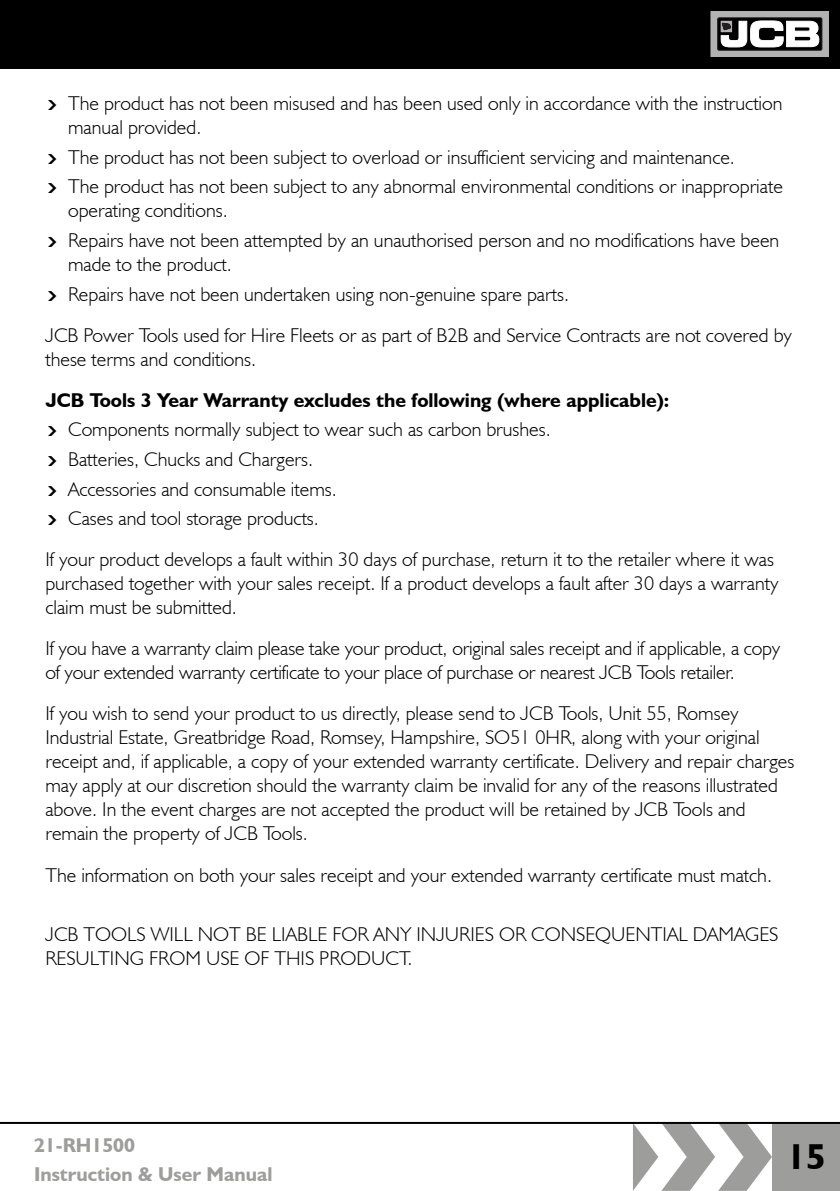
<style>
.page{position:relative;width:840px;height:1191px;background:#fff}
.page>*{position:absolute;margin:0;border:0;box-sizing:border-box;transform-origin:0 0}
.t1{font:700 36px "JCB Euro";color:#000}
.t2{font:300 20px/24px "JCB Euro";color:#000}
.t3{font:700 20px/29.6px "JCB Euro";color:#9d9d9c}
.s1{font-family:"Arrowstfb";font-weight:400;font-size:12px}
.s2{font-weight:700}
</style>
<div class="page">
<svg style="left:633px;top:1124px;width:138px;height:66px"></svg>
<div style="left:771px;top:1123px;width:68px;height:68px;background:#9d9d9c"></div>
<div style="left:0;top:0;width:839px;height:68px;background:#000"></div>
<svg style="left:712px;top:13px;width:114px;height:42px"></svg>
<div style="left:710px;top:11px;width:118px;height:46px;border:1px solid #b3b2b2"></div>
<svg style="left:717px;top:18px;width:104px;height:32px"></svg>
<div style="left:717px;top:18px;width:104px;height:32px;border:1px solid #231f20"></div>
<svg style="left:720px;top:21px;width:98px;height:26px"></svg>
<hr style="left:0;top:1122px;width:839px;height:2px;background:#000">
<p class="t2" style="left:68px;top:91px;width:715px;text-indent:-20px"><span class="s1">M</span> The product has not been misused and has been used only in accordance with the instruction manual provided.</p>
<p class="t2" style="left:48px;top:141px;width:735px;line-height:29.6px"><span class="s1">M</span> The product has not been subject to overload or insufficient servicing and maintenance.<br><span class="s1">M</span> The product has not been subject to any abnormal environmental conditions or inappropriate</p>
<p class="t2" style="left:48px;top:195px;width:732px;line-height:29.6px;text-indent:20px">operating conditions.<br><span class="s1">M</span> Repairs have not been attempted by an unauthorised person and no modifications have been</p>
<p class="t2" style="left:48px;top:249px;width:522px;line-height:29.6px;text-indent:20px">made to the product.<br><span class="s1">M</span> Repairs have not been undertaken using non-genuine spare parts.</p>
<p class="t2" style="left:45px;top:322px;width:747px">JCB Power Tools used for Hire Fleets or as part of B2B and Service Contracts are not covered by these terms and conditions.</p>
<p class="t2" style="left:45px;top:384px;width:625px;line-height:29.6px"><span class="s2">JCB Tools 3 Year Warranty excludes the following (where applicable):<br></span><span class="s1">M</span> Components normally subject to wear such as carbon brushes.<br><span class="s1">M</span> Batteries, Chucks and Chargers.<br><span class="s1">M</span> Accessories and consumable items.<br><span class="s1">M</span> Cases and tool storage products.</p>
<p class="t2" style="left:45px;top:547px;width:734px">If your product develops a fault within 30 days of purchase, return it to the retailer where it was purchased together with your sales receipt. If a product develops a fault after 30 days a warranty claim must be submitted.</p>
<p class="t2" style="left:45px;top:636px;width:736px">If you have a warranty claim please take your product, original sales receipt and if applicable, a copy of your extended warranty certificate to your place of purchase or nearest JCB Tools retailer.</p>
<p class="t2" style="left:45px;top:701px;width:750px">If you wish to send your product to us directly, please send to JCB Tools, Unit 55, Romsey Industrial Estate, Greatbridge Road, Romsey, Hampshire, SO51 0HR, along with your original receipt and, if applicable, a copy of your extended warranty certificate. Delivery and repair charges may apply at our discretion should the warranty claim be invalid for any of the reasons illustrated above. In the event charges are not accepted the product will be retained by JCB Tools and remain the property of JCB Tools.</p>
<p class="t2" style="left:45px;top:862px;width:727px">The information on both your sales receipt and your extended warranty certificate must match.</p>
<p class="t2" style="left:45px;top:921px;width:734px">JCB TOOLS WILL NOT BE LIABLE FOR ANY INJURIES OR CONSEQUENTIAL DAMAGES<br>RESULTING FROM USE OF THIS PRODUCT.</p>
<p class="t3" style="left:34px;top:1129px;width:240px">21-RH1500<br>Instruction &amp; User Manual</p>
<h1 class="t1" style="left:785px;top:1134px;width:41px">15</h1>
</div>
